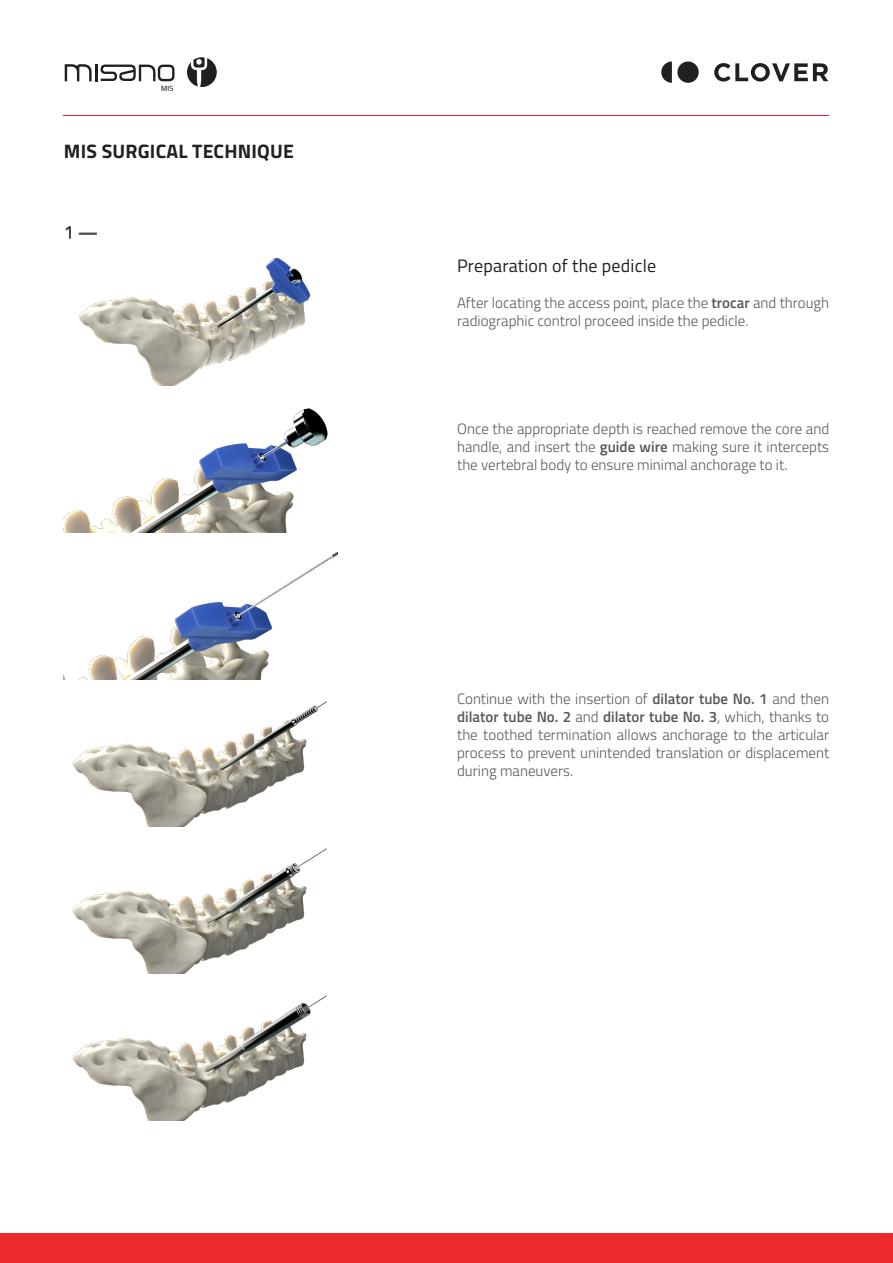
<style>
.page{position:relative;width:893px;height:1263px;background:#fff}
.page>*{position:absolute;margin:0;border:0;box-sizing:border-box;transform-origin:0 0}
.t1{font:700 19.5px "Titillium";letter-spacing:.01em;color:#231f20}
.t2{font:18px "Titillium";letter-spacing:.01em;color:#231f20}
.t3{font:300 18px "Titillium";color:#231f20}
.t4{font:300 15px/18px "Titillium";color:#57585a;text-align:justify}
.t5{font:7.5px "Titillium";color:#000001}
.s1{font-weight:600}
</style>
<div class="page">
<hr style="left:63px;top:115px;width:766px;height:1px;background:#d1232a">
<div style="left:0;top:1233px;width:893px;height:30px;background:#ec2a2d"></div>
<svg style="left:101px;top:65px;width:74px;height:16px"></svg>
<svg style="left:65px;top:64px;width:27px;height:17px"></svg>
<hr style="left:95px;top:64px;width:3px;height:17px;background:#231f20">
<svg style="left:187px;top:57px;width:30px;height:30px"></svg>
<svg style="left:661px;top:62px;width:38px;height:21px"></svg>
<svg style="left:714px;top:63px;width:114px;height:19px"></svg>
<img style="left:79px;top:258px;width:232px;height:128px">
<img style="left:64px;top:408px;width:264px;height:125px">
<img style="left:72px;top:701px;width:255px;height:126px">
<img style="left:64px;top:552px;width:274px;height:128px">
<img style="left:72px;top:848px;width:255px;height:126px">
<img style="left:72px;top:995px;width:255px;height:126px">
<p class="t5" style="left:161px;top:82px;width:14px">MIS</p>
<p class="t1" style="left:64px;top:137px;width:232px">MIS SURGICAL TECHNIQUE</p>
<p class="t3" style="left:64px;top:219px;width:36px">1 —</p>
<p class="t2" style="left:457px;top:252px;width:201px">Preparation of the pedicle</p>
<p class="t4" style="left:457px;top:293px;width:374px">After locating the access point, place the <span class="s1">trocar</span> and through radiographic control proceed inside the pedicle.</p>
<p class="t4" style="left:457px;top:419px;width:374px">Once the appropriate depth is reached remove the core and handle, and insert the <span class="s1">guide wire</span> making sure it intercepts the vertebral body to ensure minimal anchorage to it.</p>
<p class="t4" style="left:457px;top:689px;width:374px">Continue with the insertion of <span class="s1">dilator tube No. 1</span> and then <span class="s1">dilator tube No. 2</span> and <span class="s1">dilator tube No. 3</span>, which, thanks to the toothed termination allows anchorage to the articular process to prevent unintended translation or displacement during maneuvers.</p>
</div>
